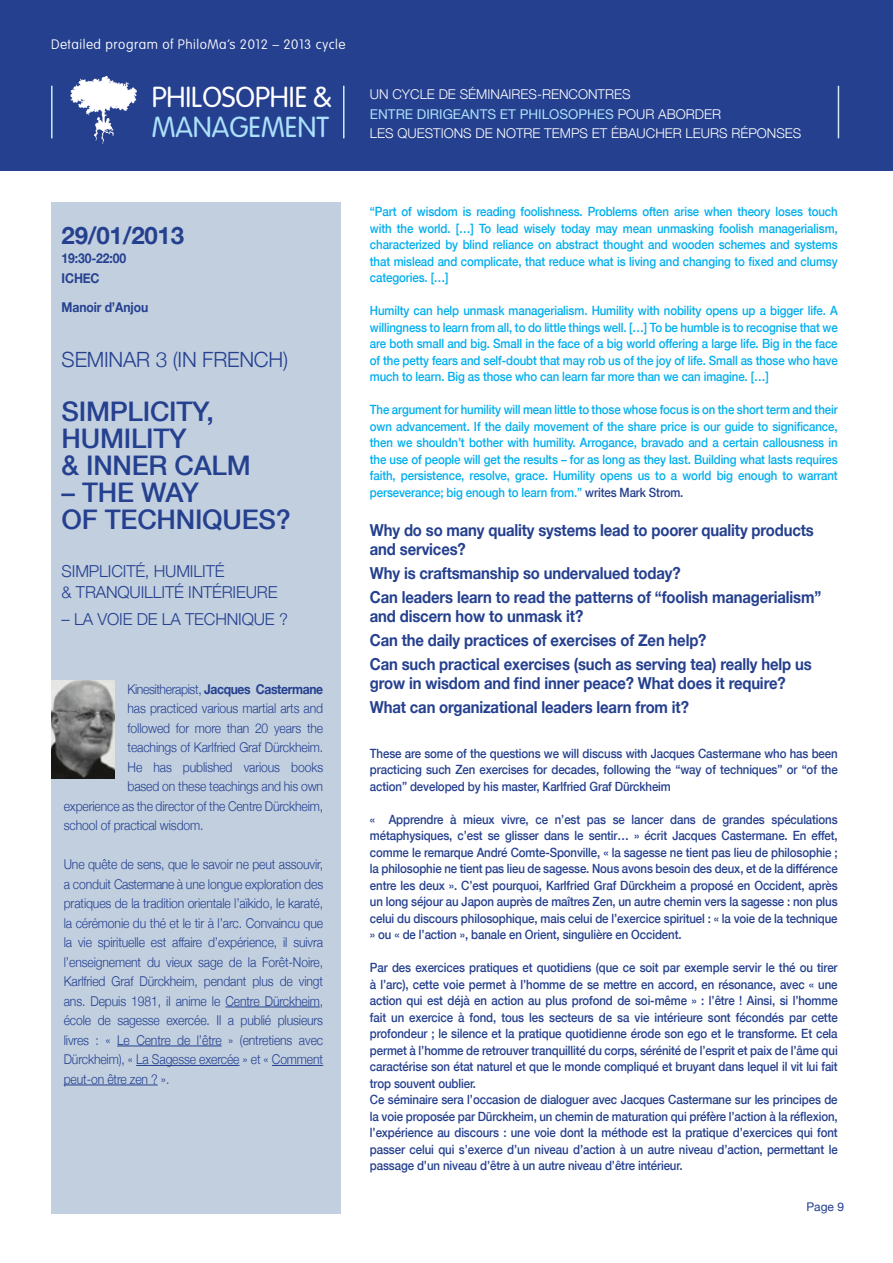
<style>
.page{position:relative;width:893px;height:1263px;background:#fff}
.page>*{position:absolute;margin:0;border:0;box-sizing:border-box;transform-origin:0 0}
.t1{font:300 28.5px "VAG Rounded Std";color:#fff}
.t2{font:300 28.5px "VAG Rounded Std";color:#abe1fa}
.t3{font:500 27px/27px "Helvetica Neue";letter-spacing:-.01em;color:#25408f}
.t4{font:700 24px "Helvetica Neue";letter-spacing:-.01em;color:#25408f}
.t5{font:300 21px "Helvetica Neue";letter-spacing:-.01em;color:#25408f}
.t6{font:700 16.5px/23.7px "Helvetica Neue";letter-spacing:-.01em;color:#25408f;scale:.9 1}
.t7{font:300 16.5px/21px "Helvetica Neue";letter-spacing:-.01em;color:#25408f}
.t8{font:300 13.5px/19.5px "Helvetica Neue";letter-spacing:-.01em;color:#25408f;text-align:justify;scale:.9 1}
.t9{font:300 13.5px/19.5px "Helvetica Neue";color:#fff}
.t10{font:100 13.5px "VAG Rounded Std";letter-spacing:.04em;color:#fff}
.t11{font:700 13.5px "Helvetica Neue";letter-spacing:-.03em;color:#25408f;scale:.9 1}
.t12{font:700 13.5px/19.5px "Helvetica Neue";letter-spacing:-.01em;color:#25408f;scale:.9 1}
.t13{font:500 12.75px/16.5px "Helvetica Neue";letter-spacing:-.01em;color:#25408f;text-align:justify;scale:.9 1}
.t14{font:500 12.75px/16.5px "Helvetica Neue";letter-spacing:-.01em;color:#00aeef;text-align:justify;scale:.9 1}
.t15{font:12px "Helvetica Neue";color:#25408f}
.s1{font-weight:400;color:#abe1fa}
.s2{font-weight:300}
.s3{color:#25408f}
</style>
<div class="page">
<div style="left:51px;top:203px;width:289px;height:1011px;background:#c1cfdf"></div>
<div style="left:0;top:0;width:893px;height:170px;background:#25408f"></div>
<img style="left:70px;top:75px;width:67px;height:69px">
<hr style="left:343px;top:86px;width:1px;height:52px;background:#d0ecf1">
<hr style="left:838px;top:86px;width:1px;height:52px;background:#d0ecf1">
<hr style="left:51px;top:86px;width:2px;height:52px;background:#d0ecf1">
<img style="left:51px;top:680px;width:64px;height:98px">
<hr style="left:225px;top:1006px;width:95px;height:1px;background:#25408f">
<hr style="left:117px;top:1045px;width:105px;height:1px;background:#25408f">
<hr style="left:136px;top:1065px;width:103px;height:1px;background:#25408f">
<hr style="left:272px;top:1065px;width:51px;height:1px;background:#25408f">
<hr style="left:64px;top:1084px;width:94px;height:1px;background:#25408f">
<p class="t10" style="left:51px;top:36px;width:296px">Detailed program of PhiloMa’s 2012 – 2013 cycle</p>
<h1 class="t1" style="left:152px;top:81px;width:182px">PHILOSOPHIE &amp;</h1>
<h1 class="t2" style="left:152px;top:111px;width:179px">MANAGEMENT</h1>
<p class="t9" style="left:370px;top:84px;width:433px">Un cycle de séminaires-rencontres<br><span class="s1">ENTRE DIRIGEANTS ET PHILOSOPHES</span> pour aborder<br>les questions de notre temps et ébaucher leurs réponses</p>
<h3 class="t4" style="left:62px;top:220px;width:124px">29/01/2013</h3>
<p class="t12" style="left:62px;top:248px;width:73px">19:30-22:00<br>ICH EC</p>
<p class="t12" style="left:62px;top:297px;width:98px">Manoir d’Anjou</p>
<h3 class="t5" style="left:62px;top:347px;width:228px">Seminar 3 (in French)</h3>
<h2 class="t3" style="left:62px;top:398px;width:191px">Simplicity, humility<br>&amp; inner calm</h2>
<h2 class="t3" style="left:62px;top:479px;width:231px">– the way<br>of techniques?</h2>
<p class="t7" style="left:62px;top:561px;width:217px">Simplicité, humilité<br>&amp; tranquillité intérieure</p>
<p class="t7" style="left:62px;top:609px;width:228px">– la voie de la technique ?</p>
<p class="t11" style="left:128px;top:680px;width:219px"><span class="s2">Kinesitherapist,</span> Jacques Castermane</p>
<p class="t8" style="left:128px;top:698px;width:219px">has practiced various martial arts and</p>
<p class="t8" style="left:128px;top:718px;width:219px">followed for more than 20 years the</p>
<p class="t8" style="left:128px;top:737px;width:219px">teachings of Karlfried Graf Dürckheim.</p>
<p class="t8" style="left:128px;top:757px;width:219px">He has published various books</p>
<p class="t8" style="left:128px;top:776px;width:219px">based on these teachings and his own</p>
<p class="t8" style="left:64px;top:796px;width:290px">experience as the director of the Centre Dürckheim,</p>
<p class="t8" style="left:64px;top:815px;width:157px">school of practical wisdom.</p>
<p class="t8" style="left:64px;top:854px;width:290px">Une quête de sens, que le savoir ne peut assouvir, a conduit Castermane à une longue exploration des pratiques de la tradition orientale l’aïkido, le karaté, la cérémonie du thé et le tir à l’arc. Convaincu que la vie spirituelle est affaire d’expérience, il suivra l’enseignement du vieux sage de la Forêt-Noire, Karlfried Graf Dürckheim, pendant plus de vingt ans. Depuis 1981, il anime le Centre Dürckheim, école de sagesse exercée. Il a publié plusieurs livres : « Le Centre de l’être » (entretiens avec Dürckheim), « La Sagesse exercée » et « Comment peut-on être zen ? ».</p>
<p class="t14" style="left:370px;top:203px;width:521px">“Part of wisdom is reading foolishness. Problems often arise when theory loses touch with the world. […] To lead wisely today may mean unmasking foolish managerialism, characterized by blind reliance on abstract thought and wooden schemes and systems that mislead and complicate, that reduce what is living and changing to fixed and clumsy categories. […]</p>
<p class="t14" style="left:370px;top:302px;width:521px">Humilty can help unmask managerialism. Humility with nobility opens up a bigger life. A willingness to learn from all, to do little things well. […] To be humble is to recognise that we are both small and big. Small in the face of a big world offering a large life. Big in the face of the petty fears and self-doubt that may rob us of the joy of life. Small as those who have much to learn. Big as those who can learn far more than we can imagine. […]</p>
<p class="t14" style="left:370px;top:401px;width:521px">The argument for humility will mean little to those whose focus is on the short term and their own advancement. If the daily movement of the share price is our guide to significance, then we shouldn’t bother with humility. Arrogance, bravado and a certain callousness in the use of people will get the results – for as long as they last. Building what lasts requires faith, persistence, resolve, grace. Humility opens us to a world big enough to warrant perseverance; big enough to learn from.” <span class="s3">writes Mark Strom.</span></p>
<p class="t6" style="left:370px;top:520px;width:495px;line-height:19.5px">Why do so many quality systems lead to poorer quality products and services?</p>
<p class="t6" style="left:370px;top:561px;width:503px">Why is craftsmanship so undervalued today?<br>Can leaders learn to read the patterns of “foolish managerialism”</p>
<p class="t6" style="left:370px;top:604px;width:492px">and discern how to unmask it?<br>Can the daily practices of exercises of Zen help?<br>Can such practical exercises (such as serving tea) really help us</p>
<p class="t6" style="left:370px;top:671px;width:463px">grow in wisdom and find inner peace? What does it require?<br>What can organizational leaders learn from it?</p>
<p class="t13" style="left:370px;top:745px;width:521px">These are some of the questions we will discuss with Jacques Castermane who has been practicing such Zen exercises for decades, following the “way of techniques” or “of the action” developed by his master, Karlfried Graf Dürckheim</p>
<p class="t13" style="left:370px;top:811px;width:521px">« Apprendre à mieux vivre, ce n’est pas se lancer dans de grandes spéculations métaphysiques, c’est se glisser dans le sentir… » écrit Jacques Castermane. En effet, comme le remarque André Comte-Sponville, « la sagesse ne tient pas lieu de philosophie ; la philosophie ne tient pas lieu de sagesse. Nous avons besoin des deux, et de la différence entre les deux ». C’est pourquoi, Karlfried Graf Dürckheim a proposé en Occident, après un long séjour au Japon auprès de maîtres Zen, un autre chemin vers la sagesse : non plus celui du discours philosophique, mais celui de l’exercice spirituel : « la voie de la technique » ou « de l’action », banale en Orient, singulière en Occident.</p>
<p class="t13" style="left:370px;top:959px;width:521px;text-align:left">Par des exercices pratiques et quotidiens (que ce soit par exemple servir le thé ou tirer à l’arc), cette voie permet à l’homme de se mettre en accord, en résonance, avec « une action qui est déjà en action au plus profond de soi-même » : l’être ! Ainsi, si l’homme fait un exercice à fond, tous les secteurs de sa vie intérieure sont fécondés par cette profondeur ; le silence et la pratique quotidienne érode son ego et le transforme. Et cela permet à l’homme de retrouver tranquillité du corps, sérénité de l’esprit et paix de l’âme qui caractérise son état naturel et que le monde compliqué et bruyant dans lequel il vit lui fait trop souvent oublier.<br>Ce séminaire sera l’occasion de dialoguer avec Jacques Castermane sur les principes de la voie proposée par Dürckheim, un chemin de maturation qui préfère l’action à la réflexion, l’expérience au discours : une voie dont la méthode est la pratique d’exercices qui font passer celui qui s’exerce d’un niveau d’action à un autre niveau d’action, permettant le passage d’un niveau d’être à un autre niveau d’être intérieur.</p>
<p class="t15" style="left:806px;top:1199px;width:39px">PAGE 9</p>
</div>
